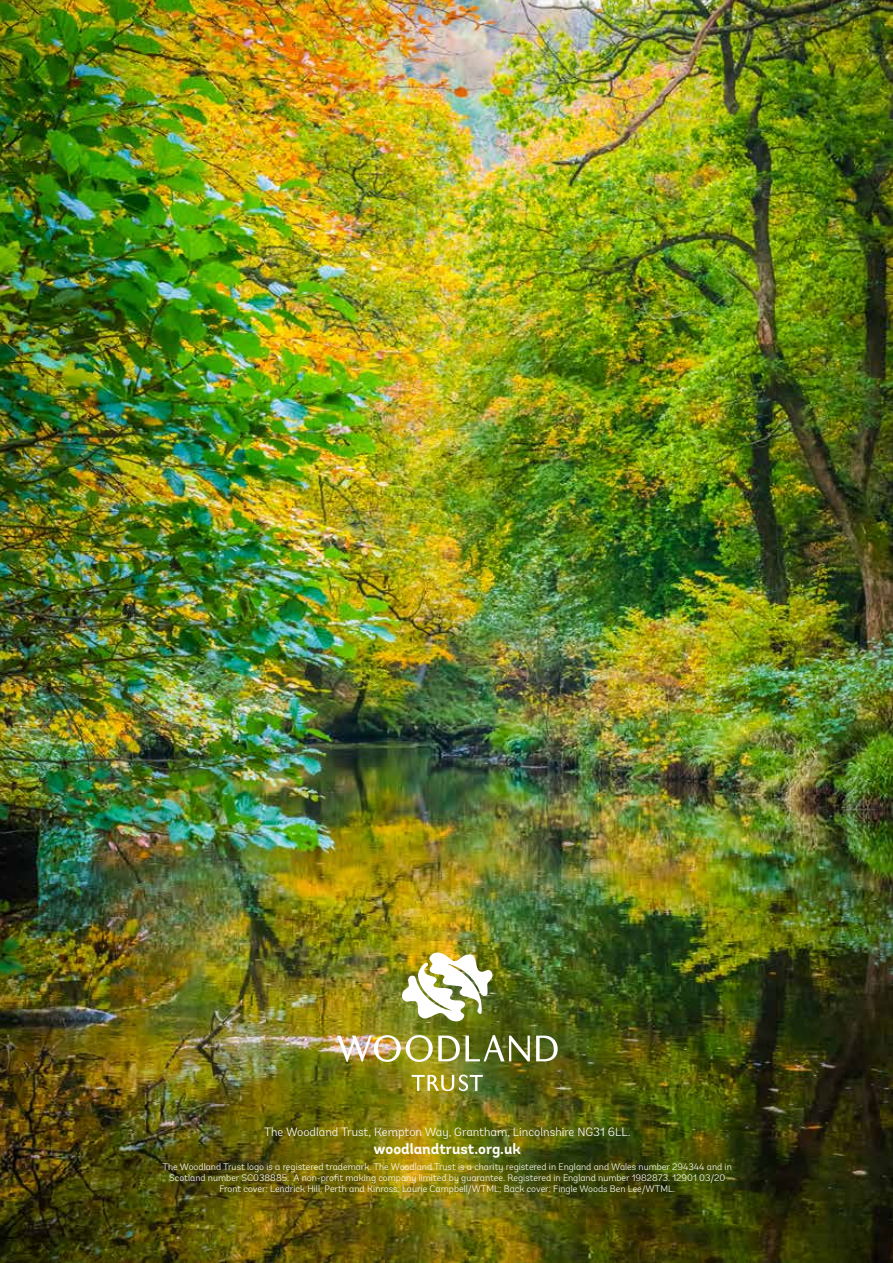
<style>
.page{position:relative;width:893px;height:1263px;background:#fff}
.page>*{position:absolute;margin:0;border:0;box-sizing:border-box;transform-origin:0 0}
.t1{font:700 15px "Andes";color:#fff}
.t2{font:300 12px "Andes";color:#fff}
.t3{font:300 9.45px/11.4px "Andes";color:#fff;text-align:center}
</style>
<div class="page">
<img style="left:0;top:0;width:893px;height:1263px">
<img style="left:402px;top:952px;width:90px;height:70px">
<svg style="left:536px;top:1035px;width:22px;height:26px"></svg>
<img style="left:337px;top:1035px;width:193px;height:27px">
<svg style="left:412px;top:1074px;width:71px;height:17px"></svg>
<p class="t2" style="left:264px;top:1124px;width:368px">The Woodland Trust, Kempton Way, Grantham, Lincolnshire NG31 6LL.</p>
<p class="t1" style="left:374px;top:1139px;width:149px">woodlandtrust.org.uk</p>
<p class="t3" style="left:163px;top:1160px;width:571px">The Woodland Trust logo is a registered trademark. The Woodland Trust is a charity registered in England and Wales number 294344 and in</p>
<p class="t3" style="left:169px;top:1172px;width:558px">Scotland number SC038885. A non-profit making company limited by guarantee. Registered in England number 1982873. 12901 03/20<br>Front cover: Lendrick Hill, Perth and Kinross: Laurie Campbell/WTML; Back cover: Fingle Woods Ben Lee/WTML.</p>
</div>
